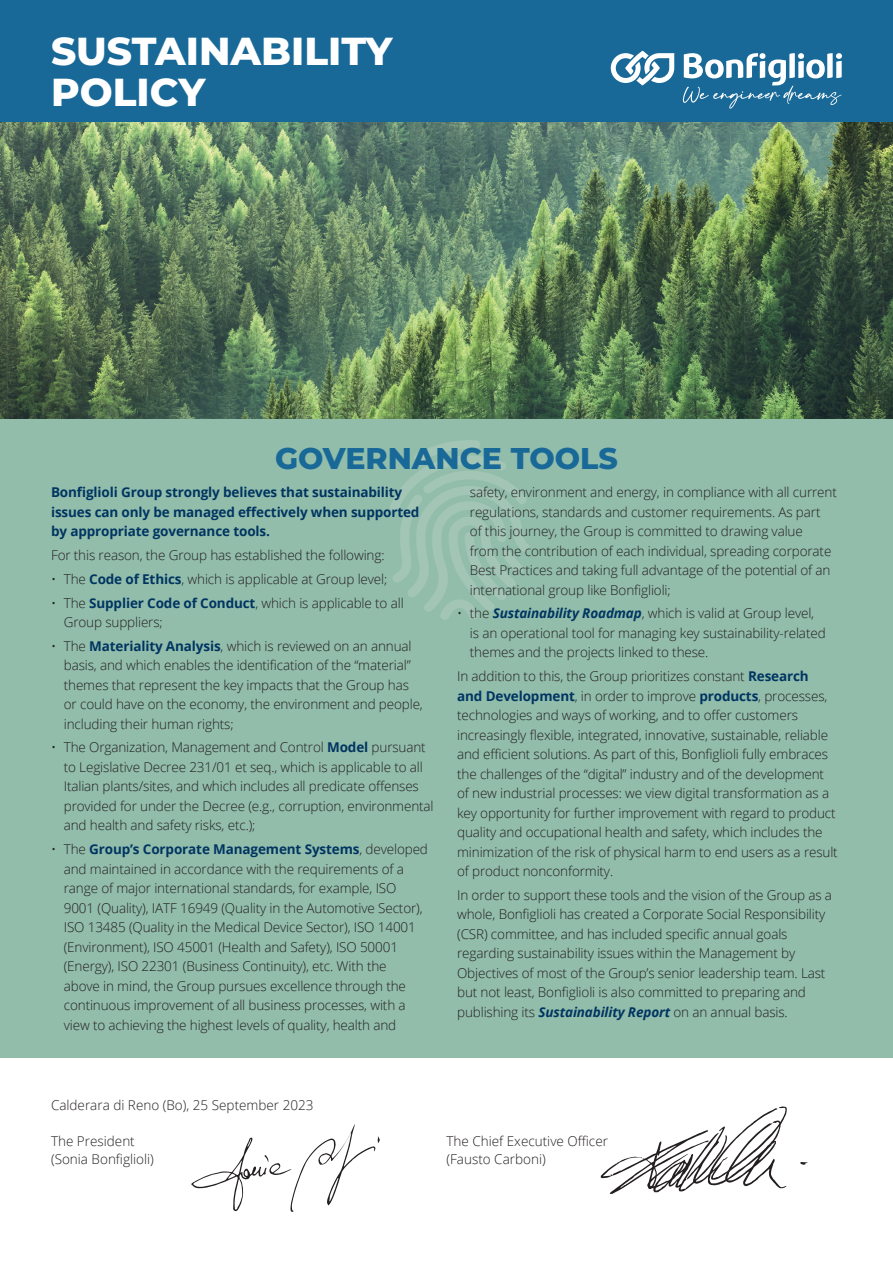
<style>
.page{position:relative;width:893px;height:1263px;background:#fff}
.page>*{position:absolute;margin:0;border:0;box-sizing:border-box;transform-origin:0 0}
.t1{font:800 39px/40.5px "Montserrat";color:#fff}
.t2{font:800 30px "Montserrat";color:#196998}
.t3{font:300 13.5px/19.5px "Open Sans";letter-spacing:-.01em;color:#231f20}
.t4{font:700 13.5px/19.5px "Open Sans";letter-spacing:-.01em;color:#003562}
.s1{font-weight:700;color:#003562}
.s2{font-weight:700;font-style:italic;color:#003562}
</style>
<div class="page">
<div style="left:0;top:411px;width:893px;height:647px;background:#92bdaa"></div>
<svg style="left:390px;top:440px;width:139px;height:180px"></svg>
<svg style="left:191px;top:1124px;width:189px;height:88px"></svg>
<svg style="left:600px;top:1106px;width:187px;height:88px"></svg>
<svg style="left:800px;top:1162px;width:8px;height:3px"></svg>
<div style="left:0;top:0;width:893px;height:122px;background:#196998"></div>
<svg style="left:611px;top:51px;width:63px;height:34px"></svg>
<svg style="left:683px;top:53px;width:159px;height:56px"></svg>
<img style="left:0;top:122px;width:893px;height:297px">
<h1 class="t1" style="left:51px;top:29px;width:343px">SUSTAINABILITY<br>POLICY</h1>
<h2 class="t2" style="left:275px;top:436px;width:344px">GOVERNANCE TOOLS</h2>
<p class="t4" style="left:51px;top:482px;width:370px">Bonfiglioli Group strongly believes that sustainability issues can only be managed effectively when supported by appropriate governance tools.</p>
<p class="t3" style="left:51px;top:545px;width:335px">For this reason, the Group has established the following:</p>
<p class="t3" style="left:51px;top:569px;width:338px">• The <span class="s1">Code of Ethics</span>, which is applicable at Group level;</p>
<p class="t3" style="left:64px;top:592px;width:341px;text-indent:-13px">• The <span class="s1">Supplier Code of Conduct</span>, which is applicable to all<br>Group suppliers;</p>
<p class="t3" style="left:64px;top:636px;width:361px;text-indent:-13px">• The <span class="s1">Materiality Analysis</span>, which is reviewed on an annual basis, and which enables the identification of the “material” themes that represent the key impacts that the Group has or could have on the economy, the environment and people, including their human rights;</p>
<p class="t3" style="left:64px;top:737px;width:371px;text-indent:-13px">• The Organization, Management and Control <span class="s1">Model</span> pursuant to Legislative Decree 231/01 et seq., which is applicable to all Italian plants/sites, and which includes all predicate offenses provided for under the Decree (e.g., corruption, environmental and health and safety risks, etc.);</p>
<p class="t3" style="left:64px;top:839px;width:366px;text-indent:-13px">• The <span class="s1">Group’s Corporate Management Systems</span>, developed and maintained in accordance with the requirements of a range of major international standards, for example, ISO 9001 (Quality), IATF 16949 (Quality in the Automotive Sector), ISO 13485 (Quality in the Medical Device Sector), ISO 14001 (Environment), ISO 45001 (Health and Safety), ISO 50001 (Energy), ISO 22301 (Business Continuity), etc. With the<br>above in mind, the Group pursues excellence through the continuous improvement of all business processes, with a view to achieving the highest levels of quality, health and</p>
<p class="t3" style="left:470px;top:482px;width:368px">safety, environment and energy, in compliance with all current regulations, standards and customer requirements. As part<br>of this journey, the Group is committed to drawing value<br>from the contribution of each individual, spreading corporate Best Practices and taking full advantage of the potential of an international group like Bonfiglioli;</p>
<p class="t3" style="left:470px;top:603px;width:357px;text-indent:-13px">• the <span class="s2">Sustainability Roadmap</span>, which is valid at Group level, is an operational tool for managing key sustainability-related themes and the projects linked to these.</p>
<p class="t3" style="left:457px;top:666px;width:382px">In addition to this, the Group prioritizes constant <span class="s1">Research<br>and Development</span>, in order to improve <span class="s1">products</span>, processes, technologies and ways of working, and to offer customers increasingly flexible, integrated, innovative, sustainable, reliable and efficient solutions. As part of this, Bonfiglioli fully embraces the challenges of the “digital” industry and of the development of new industrial processes: we view digital transformation as a key opportunity for further improvement with regard to product quality and occupational health and safety, which includes the minimization of the risk of physical harm to end users as a result of product nonconformity.</p>
<p class="t3" style="left:457px;top:885px;width:376px">In order to support these tools and the vision of the Group as a whole, Bonfiglioli has created a Corporate Social Responsibility (CSR) committee, and has included specific annual goals regarding sustainability issues within the Management by Objectives of most of the Group’s senior leadership team. Last but not least, Bonfiglioli is also committed to preparing and publishing its <span class="s2">Sustainability Report</span> on an annual basis.</p>
<p class="t3" style="left:51px;top:1095px;width:264px">Calderara di Reno (Bo), 25 September 2023</p>
<p class="t3" style="left:51px;top:1132px;width:104px;line-height:18px">The President (Sonia Bonfiglioli)</p>
<p class="t3" style="left:446px;top:1132px;width:163px;line-height:18px">The Chief Executive Officer (Fausto Carboni)</p>
</div>
